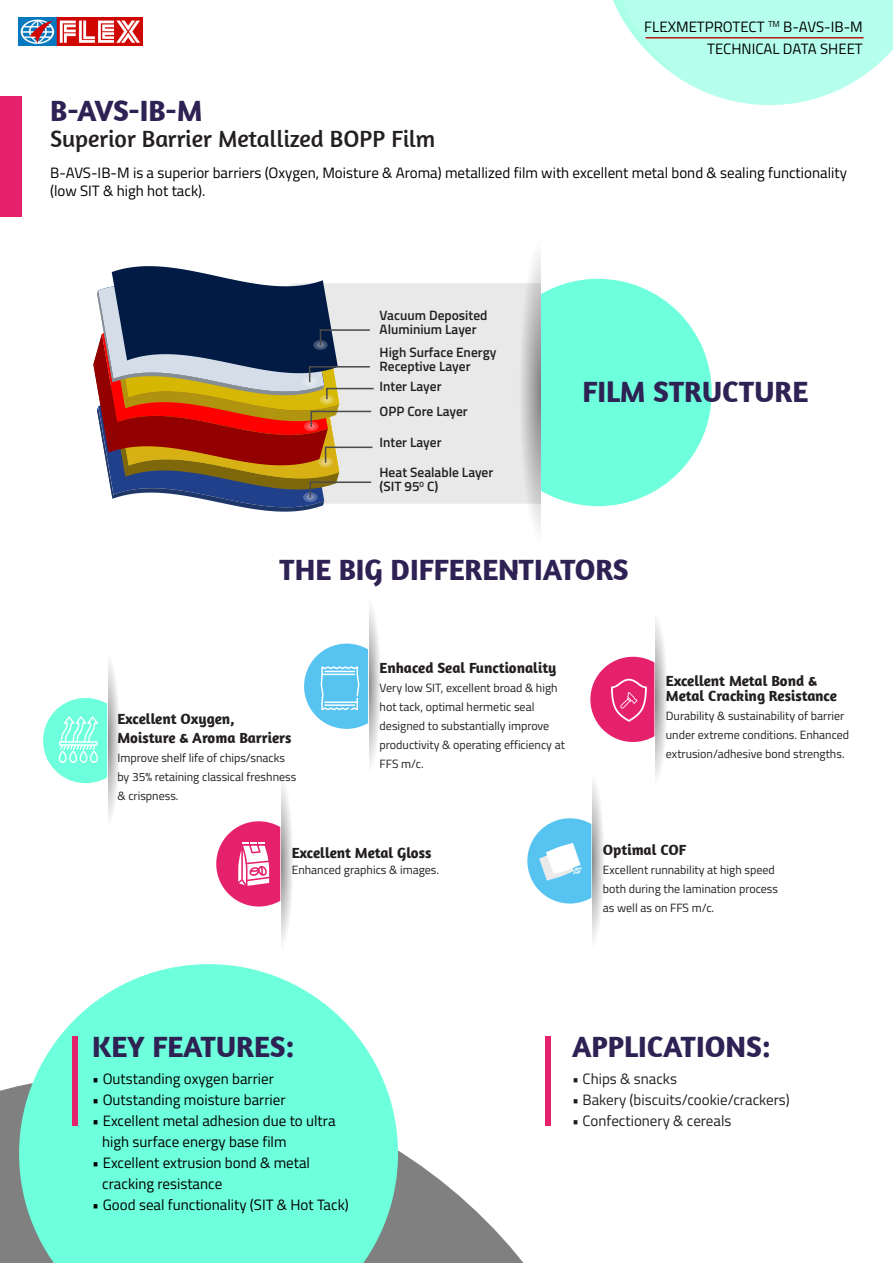
<style>
.page{position:relative;width:893px;height:1263px;background:#fff}
.page>*{position:absolute;margin:0;border:0;box-sizing:border-box;transform-origin:0 0}
.t1{font:700 30px "Amaranth";color:#2e2254}
.t2{font:24px "Amaranth";color:#231f20}
.t3{font:15px/21px "Titillium Web";color:#000}
.t4{font:700 15px/19px "Amaranth";color:#231f20}
.t5{font:15px/18px "Titillium Web";color:#010000}
.t6{font:15px "Titillium Web";color:#231f20}
.t7{font:600 13.5px/14.7px "Titillium Web";color:#231f20}
.t8{font:12px/19px "Titillium Web";color:#231f20}
</style>
<div class="page">
<div style="left:375px;top:283px;width:142px;height:221px;background:#e9e9e9"></div>
<svg style="left:613px;top:0;width:280px;height:105px"></svg>
<svg style="left:0;top:1073px;width:551px;height:190px"></svg>
<div style="left:0;top:96px;width:21px;height:121px;background:#e6216c"></div>
<svg style="left:262px;top:757px;width:36px;height:211px"></svg>
<div style="left:227px;top:777px;width:53px;height:174px;background:#fff"></div>
<svg style="left:89px;top:634px;width:35px;height:211px"></svg>
<div style="left:54px;top:654px;width:53px;height:174px;background:#fff"></div>
<svg style="left:636px;top:593px;width:36px;height:211px"></svg>
<div style="left:601px;top:613px;width:53px;height:174px;background:#fff"></div>
<svg style="left:350px;top:580px;width:35px;height:211px"></svg>
<div style="left:315px;top:599px;width:53px;height:175px;background:#fff"></div>
<svg style="left:590px;top:657px;width:64px;height:85px"></svg>
<svg style="left:573px;top:754px;width:36px;height:211px"></svg>
<div style="left:538px;top:774px;width:53px;height:174px;background:#fff"></div>
<svg style="left:527px;top:818px;width:64px;height:85px"></svg>
<svg style="left:19px;top:964px;width:379px;height:299px;background:#81fbde"></svg>
<div style="left:545px;top:1036px;width:5px;height:90px;background:#e6216c"></div>
<div style="left:72px;top:1036px;width:6px;height:90px;background:#e6216c"></div>
<svg style="left:511px;top:208px;width:61px;height:366px"></svg>
<div style="left:541px;top:242px;width:92px;height:302px;background:#fff"></div>
<svg style="left:541px;top:279px;width:171px;height:227px;background:#82ffe0"></svg>
<hr style="left:646px;top:37px;width:217px;height:2px;background:#ba1818">
<svg style="left:93px;top:266px;width:282px;height:246px;background:#8a736e"></svg>
<img style="left:18px;top:17px;width:124px;height:28px">
<svg style="left:43px;top:698px;width:64px;height:85px"></svg>
<svg style="left:304px;top:644px;width:64px;height:85px"></svg>
<hr style="left:324px;top:704px;width:31px;height:2px;background:#fff">
<img style="left:535px;top:837px;width:48px;height:51px">
<svg style="left:216px;top:821px;width:64px;height:85px"></svg>
<p class="t3" style="left:644px;top:15px;width:220px;line-height:21.9px;text-align:right">FLEXMETPROTECT <sup>TM</sup> B-AVS-IB-M<br>TECHNICAL DATA SHEET</p>
<h1 class="t1" style="left:50px;top:92px;width:154px">B-AVS-IB-M</h1>
<h2 class="t2" style="left:50px;top:124px;width:386px">Superior Barrier Metallized BOPP Film</h2>
<p class="t5" style="left:50px;top:163px;width:798px">B-AVS-IB-M is a superior barriers (Oxygen, Moisture &amp; Aroma) metallized film with excellent metal bond &amp; sealing functionality (low SIT &amp; high hot tack).</p>
<p class="t7" style="left:380px;top:307px;width:109px">Vacuum Deposited<br>Aluminium Layer</p>
<p class="t7" style="left:380px;top:344px;width:118px">High Surface Energy<br>Receptive Layer</p>
<p class="t7" style="left:380px;top:378px;width:63px">Inter Layer</p>
<p class="t7" style="left:380px;top:403px;width:90px">OPP Core Layer</p>
<p class="t7" style="left:380px;top:427px;width:115px;line-height:29.4px">Inter Layer<br>Heat Sealable Layer</p>
<p class="t7" style="left:380px;top:479px;width:60px">(SIT 95<sup>0</sup> C)</p>
<h1 class="t1" style="left:582px;top:372px;width:227px">FILM STRUCTURE</h1>
<h1 class="t1" style="left:279px;top:550px;width:351px">THE BIG DIFFERENTIATORS</h1>
<p class="t4" style="left:117px;top:709px;width:176px">Excellent Oxygen,<br>Moisture &amp; Aroma Barriers</p>
<p class="t8" style="left:117px;top:747px;width:180px">Improve shelf life of chips/snacks by 35% retaining classical freshness &amp; crispness.</p>
<p class="t4" style="left:380px;top:658px;width:178px">Enhaced Seal Functionality</p>
<p class="t8" style="left:380px;top:678px;width:187px">Very low SIT, excellent broad &amp; high hot tack, optimal hermetic seal designed to substantially improve productivity &amp; operating efficiency at<br>FFS m/c.</p>
<p class="t4" style="left:666px;top:673px;width:173px;line-height:14.5px">Excellent Metal Bond &amp;<br>Metal Cracking Resistance</p>
<p class="t8" style="left:666px;top:705px;width:185px">Durability &amp; sustainability of barrier under extreme conditions. Enhanced extrusion/adhesive bond strengths.</p>
<p class="t4" style="left:292px;top:843px;width:141px">Excellent Metal Gloss</p>
<p class="t8" style="left:292px;top:860px;width:149px">Enhanced graphics &amp; images.</p>
<p class="t4" style="left:603px;top:840px;width:85px">Optimal COF</p>
<p class="t8" style="left:603px;top:860px;width:177px">Excellent runnability at high speed both during the lamination process as well as on FFS m/c.</p>
<h1 class="t1" style="left:92px;top:1027px;width:204px">KEY FEATURES:</h1>
<h1 class="t1" style="left:572px;top:1027px;width:200px">APPLICATIONS:</h1>
<p class="t3" style="left:92px;top:1067px;width:183px">• Outstanding oxygen barrier</p>
<p class="t3" style="left:92px;top:1088px;width:195px">• Outstanding moisture barrier</p>
<p class="t3" style="left:102px;top:1109px;width:235px;text-indent:-10px">• Excellent metal adhesion due to ultra high surface energy base film</p>
<p class="t3" style="left:102px;top:1151px;width:209px;text-indent:-10px">• Excellent extrusion bond &amp; metal cracking resistance</p>
<p class="t3" style="left:92px;top:1193px;width:258px">• Good seal functionality (SIT &amp; Hot Tack)</p>
<p class="t6" style="left:572px;top:1068px;width:106px">• Chips &amp; snacks</p>
<p class="t6" style="left:572px;top:1089px;width:219px">• Bakery (biscuits/cookie/crackers)</p>
<p class="t6" style="left:572px;top:1110px;width:161px">• Confectionery &amp; cereals</p>
</div>
